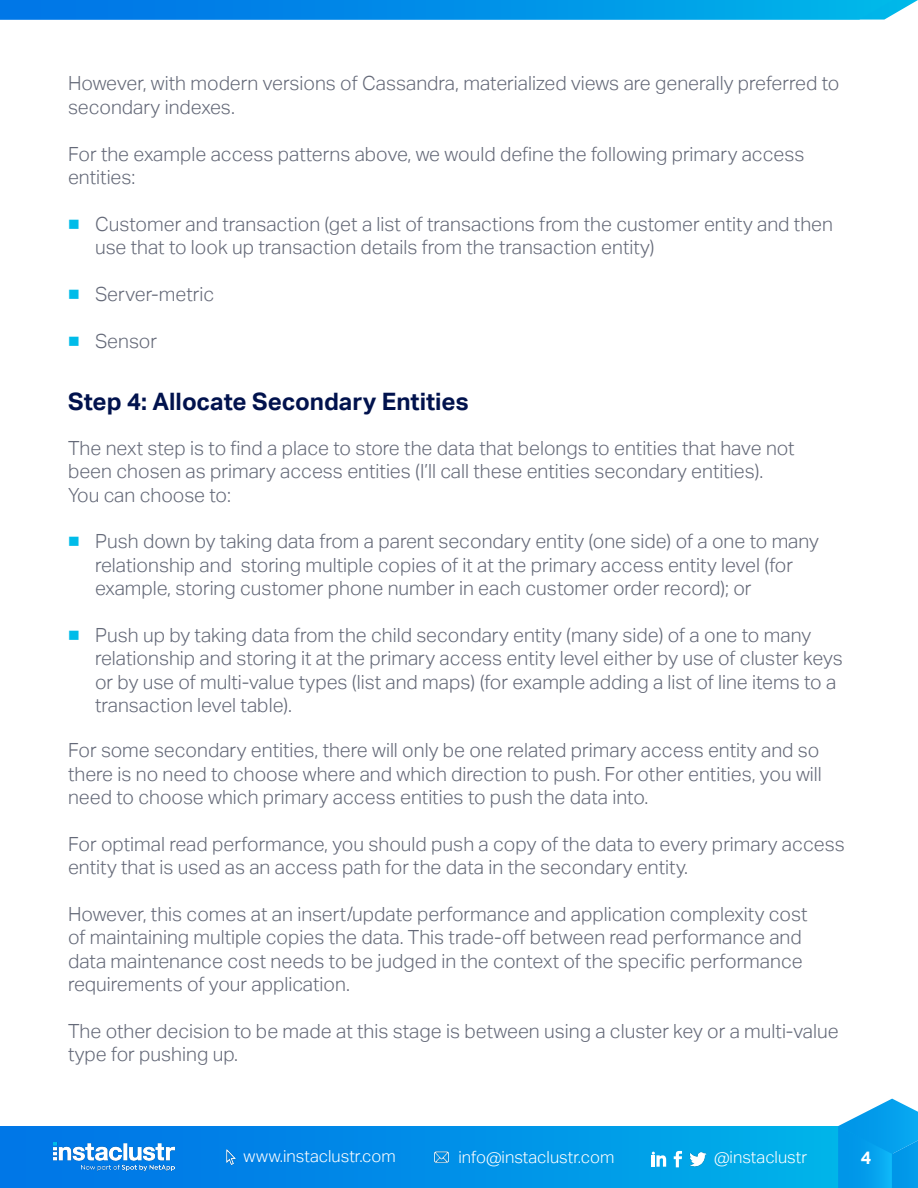
<style>
.page{position:relative;width:918px;height:1188px;background:#fff}
.page>*{position:absolute;margin:0;border:0;box-sizing:border-box;transform-origin:0 0}
.t1{font:700 24px "Aktiv Grotesk";color:#01124d}
.t2{font:300 19.5px/23.4px "Aktiv Grotesk";color:#646978}
.t3{font:700 18px "Aktiv Grotesk";color:#fff}
.t4{font:300 16.65px "Aktiv Grotesk";color:#fff}
.s1{font-weight:400;color:#00bce9}
</style>
<div class="page">
<div style="left:0;top:1127px;width:892px;height:61px;background:linear-gradient(to right,#0070e7,#00b4e9)"></div>
<img style="left:433px;top:1149px;width:17px;height:16px">
<img style="left:223px;top:1149px;width:16px;height:16px">
<img style="left:690px;top:1151px;width:16px;height:16px">
<svg style="left:674px;top:1151px;width:8px;height:16px"></svg>
<svg style="left:652px;top:1152px;width:14px;height:15px"></svg>
<svg style="left:838px;top:1099px;width:80px;height:89px;background:#22a9ee"></svg>
<img style="left:54px;top:1142px;width:120px;height:30px">
<svg style="left:0;top:0;width:918px;height:20px;background:#0794e8"></svg>
<p class="t2" style="left:68px;top:72px;width:773px">However, with modern versions of Cassandra, materialized views are generally preferred to secondary indexes.</p>
<p class="t2" style="left:68px;top:142px;width:738px">For the example access patterns above, we would define the following primary access entities:</p>
<p class="t2" style="left:95px;top:212px;width:740px;text-indent:-27px"><span class="s1">■</span> Customer and transaction (get a list of transactions from the customer entity and then use that to look up transaction details from the transaction entity)</p>
<p class="t2" style="left:68px;top:283px;width:148px"><span class="s1">■</span> Server-metric</p>
<p class="t2" style="left:68px;top:329px;width:90px"><span class="s1">■</span> Sensor</p>
<p class="t1" style="left:68px;top:388px;width:402px">Step 4: Allocate Secondary Entities</p>
<p class="t2" style="left:68px;top:436px;width:728px">The next step is to find a place to store the data that belongs to entities that have not been chosen as primary access entities (I’ll call these entities secondary entities).<br>You can choose to:</p>
<p class="t2" style="left:95px;top:530px;width:725px;text-indent:-27px"><span class="s1">■</span> Push down by taking data from a parent secondary entity (one side) of a one to many relationship and storing multiple copies of it at the primary access entity level (for example, storing customer phone number in each customer order record); or</p>
<p class="t2" style="left:95px;top:624px;width:749px;text-indent:-27px"><span class="s1">■</span> Push up by taking data from the child secondary entity (many side) of a one to many relationship and storing it at the primary access entity level either by use of cluster keys or by use of multi-value types (list and maps) (for example adding a list of line items to a transaction level table).</p>
<p class="t2" style="left:68px;top:739px;width:755px">For some secondary entities, there will only be one related primary access entity and so there is no need to choose where and which direction to push. For other entities, you will need to choose which primary access entities to push the data into.</p>
<p class="t2" style="left:68px;top:832px;width:778px">For optimal read performance, you should push a copy of the data to every primary access entity that is used as an access path for the data in the secondary entity.</p>
<p class="t2" style="left:68px;top:903px;width:741px">However, this comes at an insert/update performance and application complexity cost of maintaining multiple copies the data. This trade-off between read performance and data maintenance cost needs to be judged in the context of the specific performance requirements of your application.</p>
<p class="t2" style="left:68px;top:1020px;width:772px">The other decision to be made at this stage is between using a cluster key or a multi-value type for pushing up.</p>
<p class="t4" style="left:244px;top:1146px;width:154px">www.instaclustr.com</p>
<p class="t4" style="left:459px;top:1147px;width:157px">info@instaclustr.com</p>
<p class="t4" style="left:714px;top:1148px;width:95px">@instaclustr</p>
<p class="t3" style="left:861px;top:1147px;width:12px">4</p>
</div>
